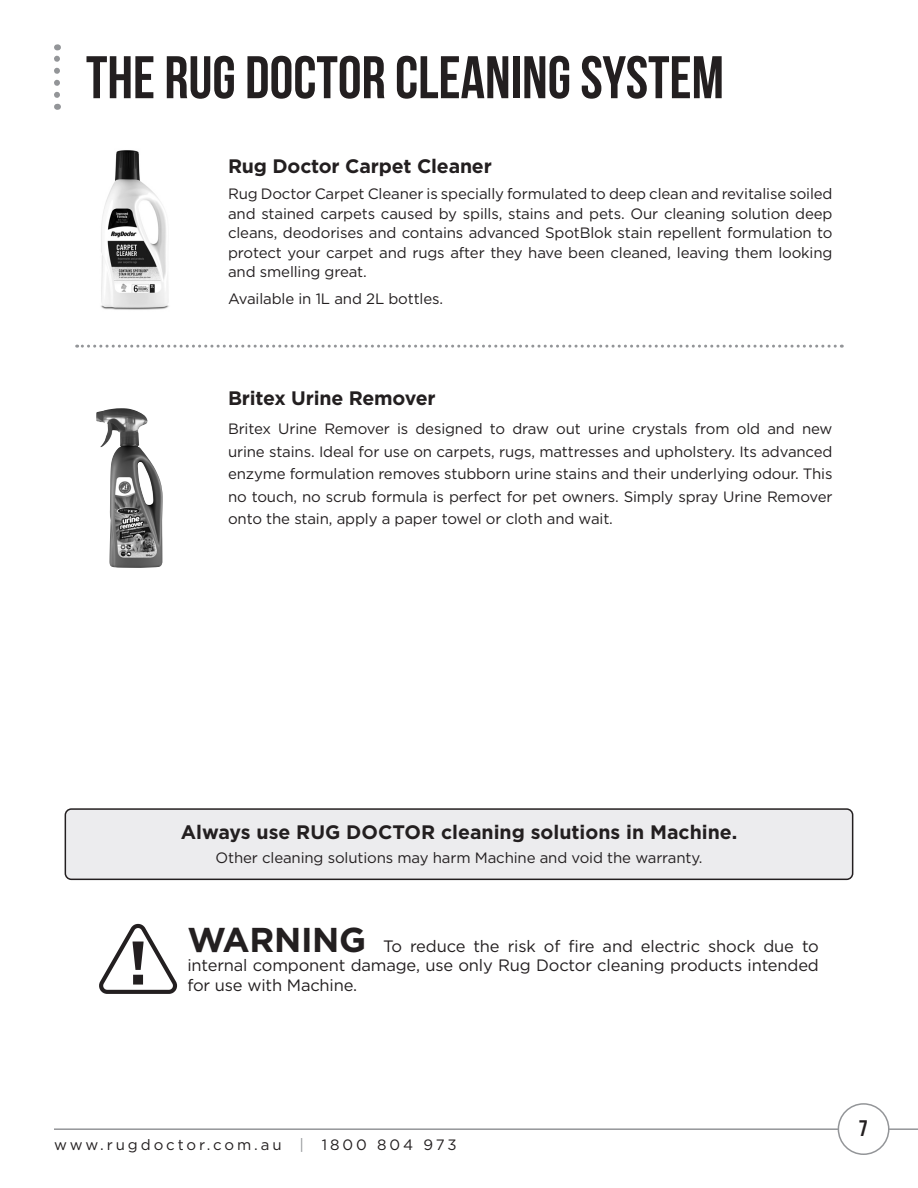
<style>
.page{position:relative;width:918px;height:1188px;background:#fff}
.page>*{position:absolute;margin:0;border:0;box-sizing:border-box;transform-origin:0 0}
.t1{font:700 60px "Bebas Neue";color:#231f20}
.t2{font:700 22.5px "Bebas Neue";color:#231f20}
.t3{font:700 19.5px "Gotham";letter-spacing:-.01em;color:#231f20}
.t4{font:16.5px/19.5px "Gotham";letter-spacing:-.01em;color:#231f20;text-align:justify}
.t5{font:15px/19.5px "Gotham";letter-spacing:-.01em;color:#231f20;text-align:justify}
.t6{font:15px "Gotham";letter-spacing:.195em;color:#231f20}
.s1{font-weight:700;font-size:34.5px}
.s2{color:#939598}
</style>
<div class="page">
<hr style="left:54px;top:1128px;width:864px;height:2px;background:#939598">
<div style="left:838px;top:1104px;width:51px;height:50px;background:#fff;border-radius:50%"></div>
<div style="left:838px;top:1103px;width:51px;height:52px;border:2px solid #939598;border-radius:50%"></div>
<svg style="left:54px;top:44px;width:6px;height:51px"></svg>
<img style="left:96px;top:408px;width:67px;height:160px">
<img style="left:101px;top:150px;width:68px;height:160px">
<svg style="left:77px;top:345px;width:758px;height:3px"></svg>
<div style="left:65px;top:809px;width:788px;height:70px;background:#ececee;border-radius:6px"></div>
<div style="left:65px;top:808px;width:788px;height:72px;border:2px solid #231f20;border-radius:6px"></div>
<svg style="left:99px;top:923px;width:79px;height:71px"></svg>
<p class="t1" style="left:86px;top:45px;width:640px">THE RUG DOCTOR CLEANING SYSTEM</p>
<p class="t3" style="left:228px;top:155px;width:265px">Rug Doctor Carpet Cleaner</p>
<p class="t5" style="left:228px;top:184px;width:606px">Rug Doctor Carpet Cleaner is specially formulated to deep clean and revitalise soiled and stained carpets caused by spills, stains and pets. Our cleaning solution deep cleans, deodorises and contains advanced SpotBlok stain repellent formulation to protect your carpet and rugs after they have been cleaned, leaving them looking and smelling great.</p>
<p class="t5" style="left:228px;top:288px;width:217px">Available in 1L and 2L bottles.</p>
<p class="t3" style="left:228px;top:387px;width:209px">Britex Urine Remover</p>
<p class="t5" style="left:228px;top:417px;width:606px;line-height:22.5px">Britex Urine Remover is designed to draw out urine crystals from old and new urine stains. Ideal for use on carpets, rugs, mattresses and upholstery. Its advanced enzyme formulation removes stubborn urine stains and their underlying odour. This no touch, no scrub formula is perfect for pet owners. Simply spray Urine Remover onto the stain, apply a paper towel or cloth and wait.</p>
<p class="t3" style="left:181px;top:821px;width:558px">Always use RUG DOCTOR cleaning solutions in Machine.</p>
<p class="t5" style="left:216px;top:848px;width:488px">Other cleaning solutions may harm Machine and void the warranty.</p>
<p class="t4" style="left:187px;top:936px;width:633px"><span class="s1">WARNING</span> To reduce the risk of fire and electric shock due to internal component damage, use only Rug Doctor cleaning products intended for use with Machine.</p>
<p class="t6" style="left:54px;top:1137px;width:404px">www.rugdoctor.com.au <span class="s2">|</span> 1800 804 973</p>
<h2 class="t2" style="left:859px;top:1116px;width:10px">7</h2>
</div>
